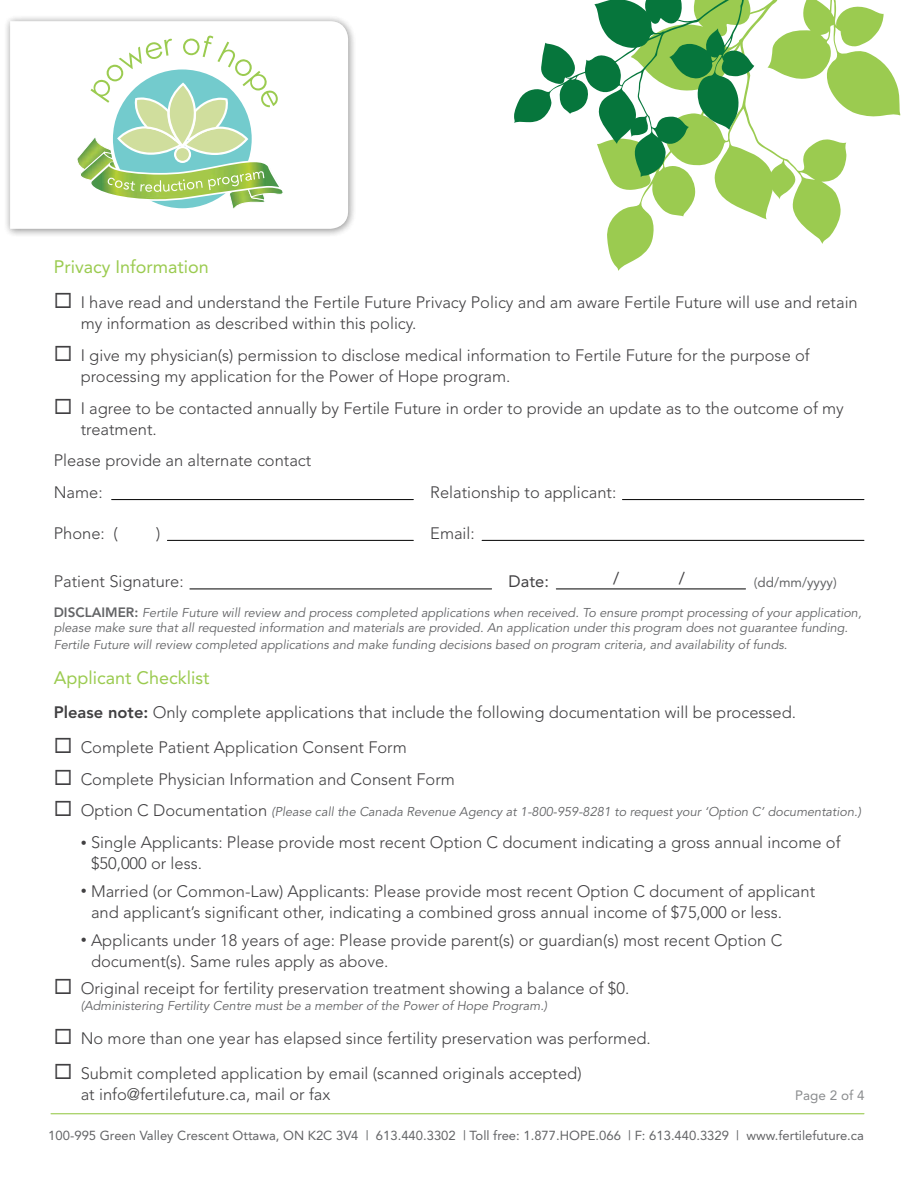
<style>
.page{position:relative;width:918px;height:1188px;background:#fff}
.page>*{position:absolute;margin:0;border:0;box-sizing:border-box;transform-origin:0 0}
.t1{font:18px "Avenir";color:#9bcb50}
.t2{font:300 16.5px/21px "Avenir";color:#414042}
.t3{font:16.5px "Avenir";color:#414042}
.t4{font:13.5px "Avenir";color:#636466}
.t5{font:13.5px "Avenir";color:#8a8c8e}
.t6{font:13.05px "Avenir";color:#636466}
.t7{font:italic 12.75px/15.8px "Avenir";color:#636466}
.s1{font-weight:800;font-style:normal;font-size:13.5px}
.s2{font-weight:800}
.s3{color:#414042}
.s4{font-weight:300;font-style:normal;font-size:16.5px;color:#414042}
.s5{font-size:12px}
</style>
<div class="page">
<svg style="left:514px;top:0;width:387px;height:271px"></svg>
<hr style="left:51px;top:1113px;width:813px;height:1px;background:#9bcb50">
<div style="left:3px;top:14px;width:354px;height:224px;background:#000;opacity:.25"></div>
<svg style="left:10px;top:21px;width:338px;height:208px"></svg>
<svg style="left:77px;top:36px;width:207px;height:176px"></svg>
<hr style="left:190px;top:589px;width:302px;height:1px;background:#000">
<hr style="left:112px;top:499px;width:301px;height:1px;background:#000">
<hr style="left:167px;top:540px;width:246px;height:1px;background:#000">
<hr style="left:482px;top:540px;width:382px;height:1px;background:#000">
<hr style="left:622px;top:499px;width:242px;height:1px;background:#000">
<hr style="left:556px;top:589px;width:190px;height:1px;background:#000">
<p class="t1" style="left:54px;top:257px;width:157px">Privacy Information</p>
<p class="t2" style="left:81px;top:292px;width:779px;text-indent:-27px">◻ I have read and understand the Fertile Future Privacy Policy and am aware Fertile Future will use and retain my information as described within this policy.</p>
<p class="t2" style="left:81px;top:345px;width:731px;text-indent:-27px">◻ I give my physician(s) permission to disclose medical information to Fertile Future for the purpose of processing my application for the Power of Hope program.</p>
<p class="t2" style="left:81px;top:397px;width:765px;text-indent:-27px">◻ I agree to be contacted annually by Fertile Future in order to provide an update as to the outcome of my treatment.</p>
<p class="t2" style="left:54px;top:445px;width:259px;line-height:31.8px">Please provide an alternate contact<br>Name:</p>
<p class="t2" style="left:430px;top:482px;width:188px">Relationship to applicant:</p>
<p class="t2" style="left:54px;top:523px;width:65px">Phone: (</p>
<p class="t2" style="left:156px;top:523px;width:6px">)</p>
<p class="t2" style="left:430px;top:523px;width:46px">Email:</p>
<p class="t2" style="left:54px;top:571px;width:131px">Patient Signature:</p>
<p class="t3" style="left:509px;top:572px;width:42px">Date:</p>
<p class="t3" style="left:613px;top:569px;width:8px">/</p>
<p class="t3" style="left:679px;top:569px;width:8px">/</p>
<p class="t4" style="left:754px;top:575px;width:85px">(dd/mm/yyyy)</p>
<p class="t7" style="left:54px;top:605px;width:809px"><span class="s1">DISCLAIMER:</span> Fertile Future will review and process completed applications when received. To ensure prompt processing of your application, please make sure that all requested information and materials are provided. An application under this program does not guarantee funding.<br>Fertile Future will review completed applications and make funding decisions based on program criteria, and availability of funds.</p>
<p class="t1" style="left:54px;top:667px;width:157px">Applicant Checklist</p>
<p class="t2" style="left:54px;top:702px;width:744px"><span class="s2">Please note:</span> Only complete applications that include the following documentation will be processed.</p>
<p class="t2" style="left:54px;top:737px;width:355px">◻ Complete Patient Application Consent Form</p>
<p class="t2" style="left:54px;top:768px;width:403px">◻ Complete Physician Information and Consent Form</p>
<p class="t7" style="left:54px;top:804px;width:809px"><span class="s3">◻</span> <span class="s4">Option C Documentation</span> (Please call the Canada Revenue Agency at 1-800-959-8281 to request your ‘Option C’ documentation.)</p>
<p class="t2" style="left:91px;top:832px;width:751px;text-indent:-10px"><span class="s5">•</span> Single Applicants: Please provide most recent Option C document indicating a gross annual income of $50,000 or less.</p>
<p class="t2" style="left:91px;top:881px;width:726px;text-indent:-10px"><span class="s5">•</span> Married (or Common-Law) Applicants: Please provide most recent Option C document of applicant and applicant’s significant other, indicating a combined gross annual income of $75,000 or less.</p>
<p class="t2" style="left:91px;top:929px;width:693px;text-indent:-10px"><span class="s5">•</span> Applicants under 18 years of age: Please provide parent(s) or guardian(s) most recent Option C document(s). Same rules apply as above.</p>
<p class="t2" style="left:54px;top:978px;width:577px">◻ Original receipt for fertility preservation treatment showing a balance of $0.</p>
<p class="t7" style="left:81px;top:998px;width:468px">(Administering Fertility Centre must be a member of the Power of Hope Program.)</p>
<p class="t2" style="left:54px;top:1028px;width:599px">◻ No more than one year has elapsed since fertility preservation was performed.</p>
<p class="t2" style="left:81px;top:1062px;width:502px;text-indent:-27px">◻ Submit completed application by email (scanned originals accepted) at info@fertilefuture.ca, mail or fax</p>
<p class="t5" style="left:795px;top:1087px;width:71px">Page 2 of 4</p>
<p class="t6" style="left:48px;top:1127px;width:817px">100-995 Green Valley Crescent Ottawa, ON K2C 3V4 | 613.440.3302 | Toll free: 1.877.HOPE.066 | F: 613.440.3329 | www.fertilefuture.ca</p>
</div>
